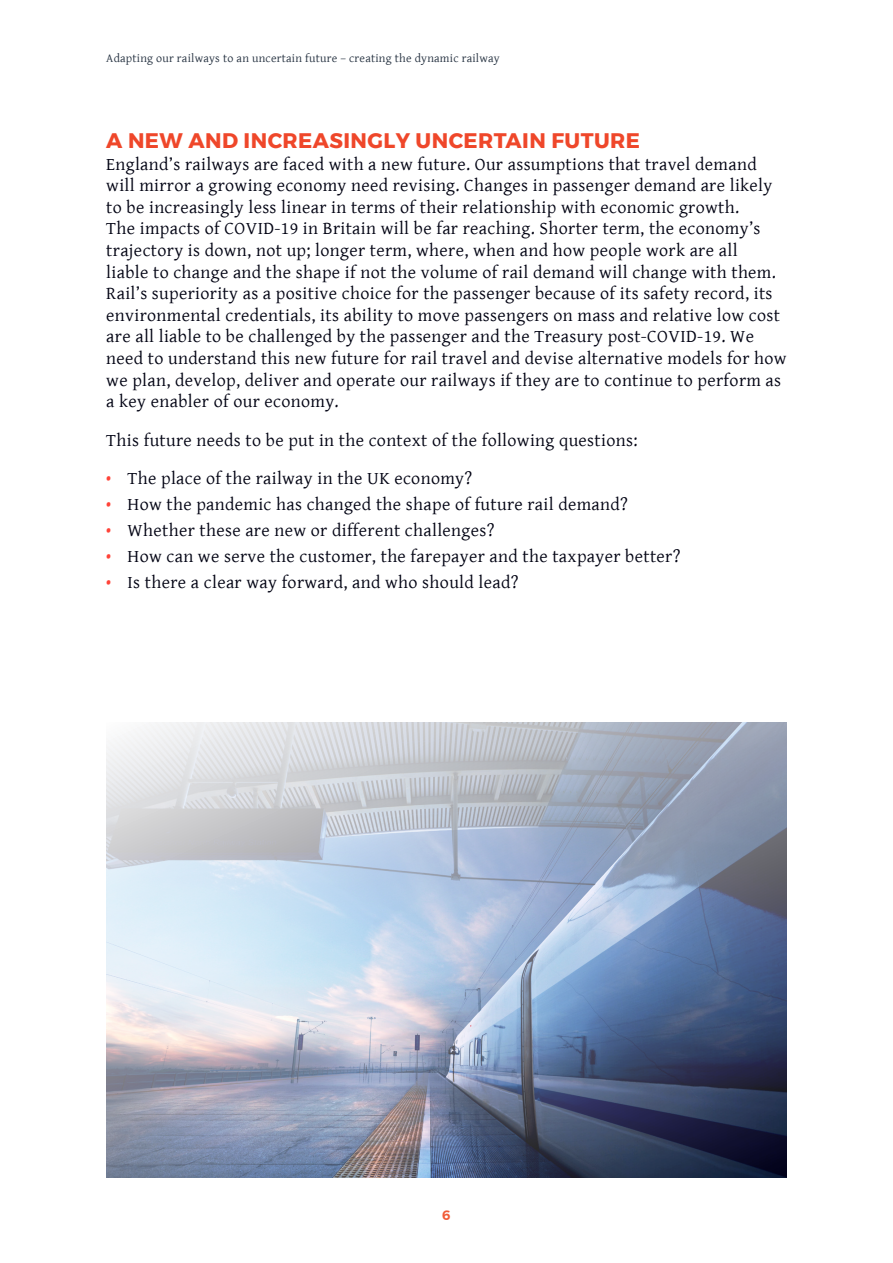
<style>
.page{position:relative;width:893px;height:1263px;background:#fff}
.page>*{position:absolute;margin:0;border:0;box-sizing:border-box;transform-origin:0 0}
.Heading_1{font:700 21px "Montserrat";letter-spacing:.02em;color:#ef472a}
.Body_text{font:18px/21.6px "Gentium Basic";letter-spacing:.02em;color:#000212}
.t1{font:600 13.5px "Montserrat";color:#f15b37}
.t2{font:12px "Gentium Basic";letter-spacing:.02em;color:#263241}
.s1{color:#ff4338}
</style>
<div class="page">
<img style="left:106px;top:723px;width:681px;height:455px">
<p class="t2" style="left:106px;top:49px;width:395px">Adapting our railways to an uncertain future – creating the dynamic railway</p>
<p class="Heading_1" style="left:106px;top:124px;width:535px">A NEW AND INCREASINGLY UNCERTAIN FUTURE</p>
<p class="Body_text" style="left:106px;top:152px;width:682px">England’s railways are faced with a new future. Our assumptions that travel demand will mirror a growing economy need revising. Changes in passenger demand are likely to be increasingly less linear in terms of their relationship with economic growth.<br>The impacts of COVID-19 in Britain will be far reaching. Shorter term, the economy’s trajectory is down, not up; longer term, where, when and how people work are all<br>liable to change and the shape if not the volume of rail demand will change with them.<br>Rail’s superiority as a positive choice for the passenger because of its safety record, its environmental credentials, its ability to move passengers on mass and relative low cost are all liable to be challenged by the passenger and the Treasury post-COVID-19. We need to understand this new future for rail travel and devise alternative models for how we plan, develop, deliver and operate our railways if they are to continue to perform as a key enabler of our economy.</p>
<p class="Body_text" style="left:106px;top:429px;width:533px">This future needs to be put in the context of the following questions:</p>
<p class="Body_text" style="left:106px;top:467px;width:367px"><span class="s1">•</span> The place of the railway in the UK economy?</p>
<p class="Body_text" style="left:106px;top:493px;width:523px"><span class="s1">•</span> How the pandemic has changed the shape of future rail demand?</p>
<p class="Body_text" style="left:106px;top:519px;width:390px"><span class="s1">•</span> Whether these are new or different challenges?</p>
<p class="Body_text" style="left:106px;top:545px;width:576px"><span class="s1">•</span> How can we serve the customer, the farepayer and the taxpayer better?</p>
<p class="Body_text" style="left:106px;top:571px;width:414px"><span class="s1">•</span> Is there a clear way forward, and who should lead?</p>
<p class="t1" style="left:442px;top:1205px;width:10px">6</p>
</div>
